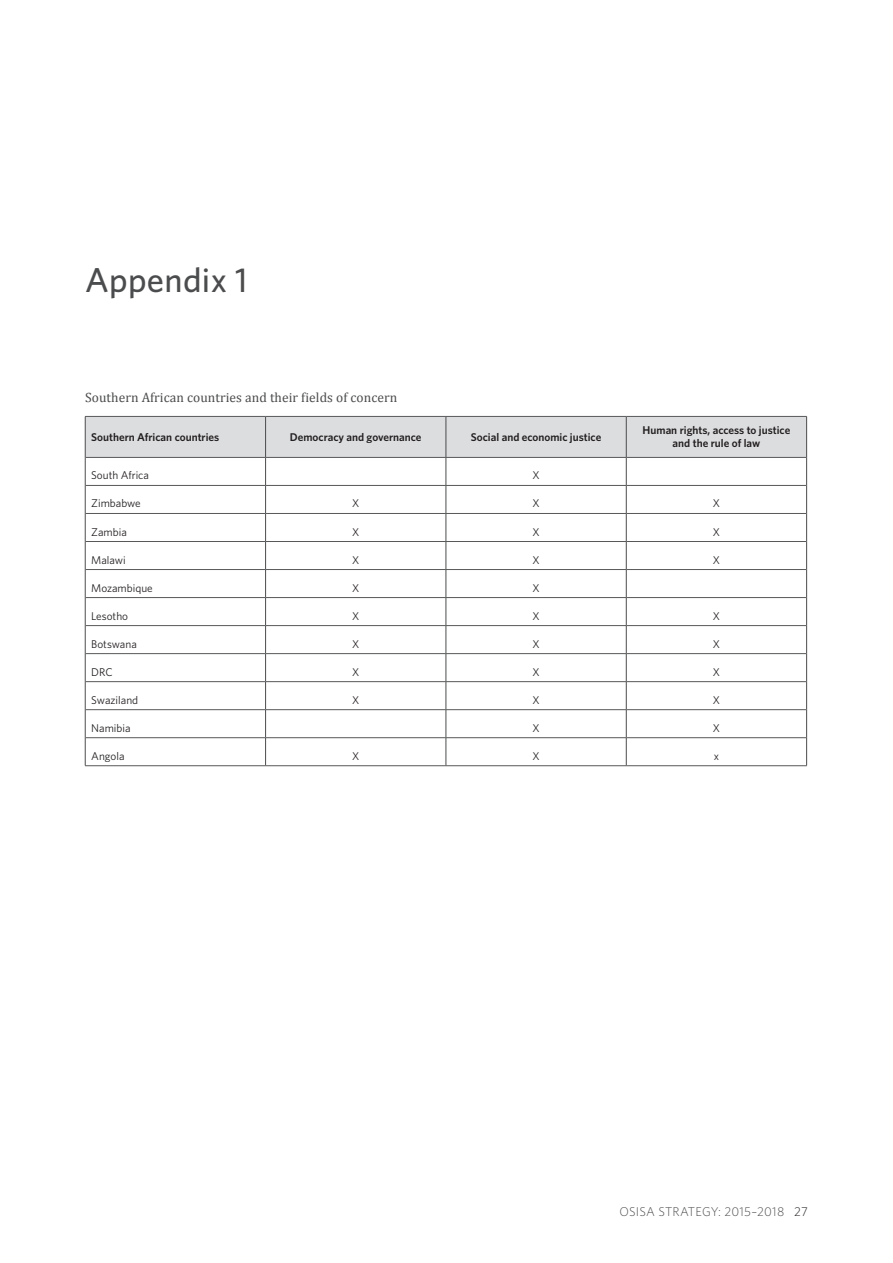
<style>
.page{position:relative;width:893px;height:1263px;background:#fff}
.page>*{position:absolute;margin:0;border:0;box-sizing:border-box;transform-origin:0 0}
.t1{font:500 34.5px "Whitney HTF";letter-spacing:.01em;color:#4b4c4d}
.t2{font:13.5px "Cambria";letter-spacing:.005em;color:#4b4c4d}
.t3{font:300 12.75px "Whitney HTF";letter-spacing:.02em;color:#4b4c4d}
.t4{font:600 11.25px/12.9px "Whitney HTF";color:#231f20;text-align:center}
.t5{font:11.25px "Whitney HTF";color:#231f20}
.s1{color:#231f20}
</style>
<div class="page">
<svg style="left:85px;top:417px;width:722px;height:348px"></svg>
<hr style="left:85px;top:416px;width:181px;height:1px;background:#57585a">
<hr style="left:266px;top:416px;width:180px;height:1px;background:#57585a">
<hr style="left:446px;top:416px;width:180px;height:1px;background:#57585a">
<hr style="left:626px;top:416px;width:181px;height:1px;background:#57585a">
<hr style="left:85px;top:457px;width:181px;height:1px;background:#57585a">
<hr style="left:266px;top:457px;width:180px;height:1px;background:#57585a">
<hr style="left:446px;top:457px;width:180px;height:1px;background:#57585a">
<hr style="left:626px;top:457px;width:180px;height:1px;background:#57585a">
<hr style="left:85px;top:485px;width:181px;height:1px;background:#57585a">
<hr style="left:266px;top:485px;width:180px;height:1px;background:#57585a">
<hr style="left:446px;top:485px;width:180px;height:1px;background:#57585a">
<hr style="left:626px;top:485px;width:180px;height:1px;background:#57585a">
<hr style="left:85px;top:513px;width:181px;height:1px;background:#57585a">
<hr style="left:266px;top:513px;width:180px;height:1px;background:#57585a">
<hr style="left:446px;top:513px;width:180px;height:1px;background:#57585a">
<hr style="left:626px;top:513px;width:180px;height:1px;background:#57585a">
<hr style="left:85px;top:541px;width:181px;height:1px;background:#57585a">
<hr style="left:266px;top:541px;width:180px;height:1px;background:#57585a">
<hr style="left:446px;top:541px;width:180px;height:1px;background:#57585a">
<hr style="left:626px;top:541px;width:180px;height:1px;background:#57585a">
<hr style="left:85px;top:569px;width:181px;height:1px;background:#57585a">
<hr style="left:266px;top:569px;width:180px;height:1px;background:#57585a">
<hr style="left:446px;top:569px;width:180px;height:1px;background:#57585a">
<hr style="left:626px;top:569px;width:180px;height:1px;background:#57585a">
<hr style="left:85px;top:597px;width:181px;height:1px;background:#57585a">
<hr style="left:266px;top:597px;width:180px;height:1px;background:#57585a">
<hr style="left:446px;top:597px;width:180px;height:1px;background:#57585a">
<hr style="left:626px;top:597px;width:180px;height:1px;background:#57585a">
<hr style="left:85px;top:625px;width:181px;height:1px;background:#57585a">
<hr style="left:266px;top:625px;width:180px;height:1px;background:#57585a">
<hr style="left:446px;top:625px;width:180px;height:1px;background:#57585a">
<hr style="left:626px;top:625px;width:180px;height:1px;background:#57585a">
<hr style="left:85px;top:653px;width:181px;height:1px;background:#57585a">
<hr style="left:266px;top:653px;width:180px;height:1px;background:#57585a">
<hr style="left:446px;top:653px;width:180px;height:1px;background:#57585a">
<hr style="left:626px;top:653px;width:180px;height:1px;background:#57585a">
<hr style="left:85px;top:681px;width:181px;height:1px;background:#57585a">
<hr style="left:266px;top:681px;width:180px;height:1px;background:#57585a">
<hr style="left:446px;top:681px;width:180px;height:1px;background:#57585a">
<hr style="left:626px;top:681px;width:180px;height:1px;background:#57585a">
<hr style="left:85px;top:709px;width:181px;height:1px;background:#57585a">
<hr style="left:266px;top:709px;width:180px;height:1px;background:#57585a">
<hr style="left:446px;top:709px;width:180px;height:1px;background:#57585a">
<hr style="left:626px;top:709px;width:180px;height:1px;background:#57585a">
<hr style="left:85px;top:737px;width:181px;height:1px;background:#57585a">
<hr style="left:266px;top:737px;width:180px;height:1px;background:#57585a">
<hr style="left:446px;top:737px;width:180px;height:1px;background:#57585a">
<hr style="left:626px;top:737px;width:180px;height:1px;background:#57585a">
<hr style="left:85px;top:765px;width:181px;height:1px;background:#57585a">
<hr style="left:266px;top:765px;width:180px;height:1px;background:#57585a">
<hr style="left:446px;top:765px;width:180px;height:1px;background:#57585a">
<hr style="left:626px;top:765px;width:181px;height:1px;background:#57585a">
<h1 class="t1" style="left:85px;top:259px;width:164px">Appendix 1</h1>
<p class="t2" style="left:85px;top:389px;width:314px">Southern African countries and their fields of concern</p>
<p class="t4" style="left:91px;top:430px;width:130px">Southern African countries</p>
<p class="t4" style="left:290px;top:430px;width:133px">Democracy and governance</p>
<p class="t4" style="left:471px;top:430px;width:132px">Social and economic justice</p>
<p class="t4" style="left:643px;top:423px;width:149px">Human rights, access to justice and the rule of law</p>
<p class="t5" style="left:91px;top:469px;width:59px">South Africa</p>
<p class="t5" style="left:532px;top:469px;width:9px">X</p>
<p class="t5" style="left:91px;top:497px;width:51px">Zimbabwe</p>
<p class="t5" style="left:352px;top:497px;width:9px">X</p>
<p class="t5" style="left:532px;top:497px;width:9px">X</p>
<p class="t5" style="left:713px;top:497px;width:9px">X</p>
<p class="t5" style="left:91px;top:525px;width:37px">Zambia</p>
<p class="t5" style="left:352px;top:525px;width:9px">X</p>
<p class="t5" style="left:533px;top:525px;width:9px">X</p>
<p class="t5" style="left:713px;top:525px;width:9px">X</p>
<p class="t5" style="left:91px;top:553px;width:36px">Malawi</p>
<p class="t5" style="left:352px;top:553px;width:9px">X</p>
<p class="t5" style="left:533px;top:553px;width:9px">X</p>
<p class="t5" style="left:713px;top:553px;width:9px">X</p>
<p class="t5" style="left:91px;top:581px;width:63px">Mozambique</p>
<p class="t5" style="left:352px;top:581px;width:9px">X</p>
<p class="t5" style="left:533px;top:581px;width:9px">X</p>
<p class="t5" style="left:91px;top:609px;width:38px">Lesotho</p>
<p class="t5" style="left:352px;top:609px;width:9px">X</p>
<p class="t5" style="left:533px;top:609px;width:9px">X</p>
<p class="t5" style="left:713px;top:609px;width:9px">X</p>
<p class="t5" style="left:91px;top:637px;width:47px">Botswana</p>
<p class="t5" style="left:352px;top:637px;width:9px">X</p>
<p class="t5" style="left:533px;top:637px;width:9px">X</p>
<p class="t5" style="left:713px;top:637px;width:9px">X</p>
<p class="t5" style="left:91px;top:665px;width:23px">DRC</p>
<p class="t5" style="left:352px;top:665px;width:9px">X</p>
<p class="t5" style="left:533px;top:665px;width:9px">X</p>
<p class="t5" style="left:713px;top:665px;width:9px">X</p>
<p class="t5" style="left:91px;top:693px;width:48px">Swaziland</p>
<p class="t5" style="left:352px;top:693px;width:9px">X</p>
<p class="t5" style="left:533px;top:693px;width:9px">X</p>
<p class="t5" style="left:713px;top:693px;width:9px">X</p>
<p class="t5" style="left:91px;top:721px;width:41px">Namibia</p>
<p class="t5" style="left:533px;top:721px;width:9px">X</p>
<p class="t5" style="left:713px;top:721px;width:9px">X</p>
<p class="t5" style="left:91px;top:749px;width:35px">Angola</p>
<p class="t5" style="left:352px;top:749px;width:9px">X</p>
<p class="t5" style="left:533px;top:749px;width:9px">X</p>
<p class="t5" style="left:714px;top:749px;width:7px">x</p>
<p class="t3" style="left:619px;top:1204px;width:55px">OSISA STRATEG</p>
<p class="t3" style="left:711px;top:1204px;width:99px">Y: 2015–2018 <span class="s1">27</span></p>
</div>
